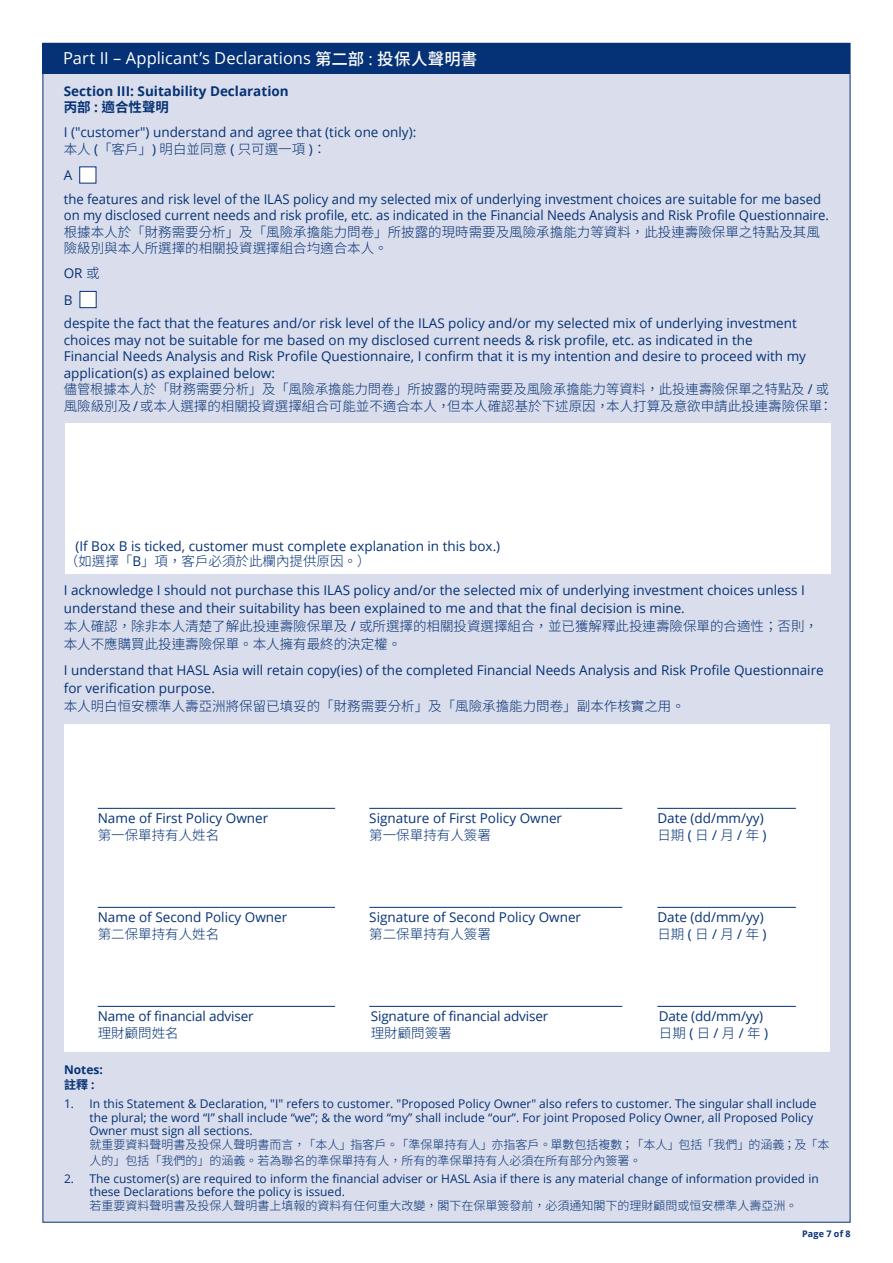
<style>
.page{position:relative;width:893px;height:1263px;background:#fff}
.page>*{position:absolute;margin:0;border:0;box-sizing:border-box;transform-origin:0 0}
.t1{font:16.5px "Open Sans";color:#fff}
.t2{font:13.5px/16.5px "Open Sans";color:#053276}
.t3{font:300 13.5px/16.5px "Noto Sans CJ Ktc";color:#053276}
.t4{font:700 13.5px "Open Sans";color:#053276}
.t5{font:700 13.5px "Noto Sans CJ Ktc";color:#053276}
.t6{font:12px/13.5px "Open Sans";color:#053276}
.t7{font:300 12px/15.8px "Noto Sans CJ Ktc";color:#053276}
.t8{font:700 12px "Open Sans";color:#053276}
.t9{font:700 12px "Noto Sans CJ Ktc";color:#053276}
.t10{font:700 9px "Open Sans";letter-spacing:.02em;color:#053276}
.s1{font-family:"Noto Sans CJ Ktc";font-weight:500}
.s2{font-family:"Open Sans"}
.s3{font-family:"Open Sans";font-weight:400}
.s4{font-family:"Noto Sans CJ Ktc";font-weight:300}
</style>
<div class="page">
<div style="left:43px;top:43px;width:807px;height:1179px;background:#daddeb"></div>
<div style="left:43px;top:43px;width:807px;height:31px;background:#053276"></div>
<div style="left:65px;top:724px;width:765px;height:327px;background:#fff"></div>
<div style="left:65px;top:423px;width:765px;height:151px;background:#fff"></div>
<div style="left:79px;top:166px;width:17px;height:17px;background:#fff"></div>
<div style="left:80px;top:291px;width:17px;height:17px;background:#fff;border:1px solid #053276"></div>
<hr style="left:98px;top:808px;width:237px;height:1px;background:#053276">
<hr style="left:369px;top:808px;width:253px;height:1px;background:#053276">
<hr style="left:657px;top:808px;width:139px;height:1px;background:#053276">
<hr style="left:98px;top:907px;width:237px;height:1px;background:#053276">
<hr style="left:369px;top:907px;width:253px;height:1px;background:#053276">
<hr style="left:657px;top:907px;width:139px;height:1px;background:#053276">
<hr style="left:98px;top:1006px;width:237px;height:1px;background:#053276">
<hr style="left:369px;top:1006px;width:253px;height:1px;background:#053276">
<hr style="left:657px;top:1006px;width:139px;height:1px;background:#053276">
<p class="t1" style="left:63px;top:47px;width:416px">Part II – Applicant’s Declarations <span class="s1">第二部</span> : <span class="s1">投保人聲明書</span></p>
<p class="t4" style="left:64px;top:81px;width:226px">Section III: Suitability Declaration</p>
<p class="t5" style="left:64px;top:100px;width:107px">丙部 <span class="s2">:</span> 適合性聲明</p>
<p class="t2" style="left:64px;top:124px;width:354px">I ("customer") understand and agree that (tick one only):</p>
<p class="t3" style="left:64px;top:141px;width:264px">本人 <span class="s3">(</span>「客戶」<span class="s3">)</span> 明白並同意 <span class="s3">(</span> 只可選一項 <span class="s3">)</span>：</p>
<p class="t2" style="left:64px;top:163px;width:759px;line-height:23.5px">A<br>the features and risk level of the ILAS policy and my selected mix of underlying investment choices are suitable for me based</p>
<p class="t2" style="left:64px;top:207px;width:767px">on my disclosed current needs and risk profile, etc. as indicated in the Financial Needs Analysis and Risk Profile Questionnaire.</p>
<p class="t3" style="left:64px;top:224px;width:758px">根據本人於「財務需要分析」及「風險承擔能力問卷」所披露的現時需要及風險承擔能力等資料，此投連壽險保單之特點及其風險級別與本人所選擇的相關投資選擇組合均適合本人。</p>
<p class="t2" style="left:64px;top:260px;width:37px;line-height:26.5px">OR <span class="s4">或<br></span>B</p>
<p class="t2" style="left:64px;top:315px;width:744px">despite the fact that the features and/or risk level of the ILAS policy and/or my selected mix of underlying investment choices may not be suitable for me based on my disclosed current needs &amp; risk profile, etc. as indicated in the Financial Needs Analysis and Risk Profile Questionnaire, I confirm that it is my intention and desire to proceed with my application(s) as explained below:</p>
<p class="t3" style="left:64px;top:381px;width:770px">儘管根據本人於「財務需要分析」及「風險承擔能力問卷」所披露的現時需要及風險承擔能力等資料，此投連壽險保單之特點及 <span class="s3">/</span> 或風險級別及<span class="s3">/</span>或本人選擇的相關投資選擇組合可能並不適合本人，但本人確認基於下述原因，本人打算及意欲申請此投連壽險保單：</p>
<p class="t2" style="left:75px;top:537px;width:426px">(If Box B is ticked, customer must complete explanation in this box.)</p>
<p class="t3" style="left:65px;top:553px;width:307px">（如選擇「<span class="s3">B</span>」項，客戶必須於此欄內提供原因。）</p>
<p class="t2" style="left:64px;top:581px;width:743px;line-height:18px">I acknowledge I should not purchase this ILAS policy and/or the selected mix of underlying investment choices unless I understand these and their suitability has been explained to me and that the final decision is mine.</p>
<p class="t3" style="left:64px;top:617px;width:756px;line-height:18px">本人確認，除非本人清楚了解此投連壽險保單及 <span class="s3">/</span> 或所選擇的相關投資選擇組合，並已獲解釋此投連壽險保單的合適性；否則，本人不應購買此投連壽險保單。本人擁有最終的決定權。</p>
<p class="t2" style="left:64px;top:661px;width:761px;line-height:18px">I understand that HASL Asia will retain copy(ies) of the completed Financial Needs Analysis and Risk Profile Questionnaire for verification purpose.</p>
<p class="t3" style="left:64px;top:698px;width:622px">本人明白恒安標準人壽亞洲將保留已填妥的「財務需要分析」及「風險承擔能力問卷」副本作核實之用。</p>
<p class="t2" style="left:98px;top:810px;width:172px">Name of First Policy Owner</p>
<p class="t2" style="left:369px;top:810px;width:194px">Signature of First Policy Owner</p>
<p class="t2" style="left:657px;top:810px;width:108px">Date (dd/mm/yy)</p>
<p class="t3" style="left:98px;top:827px;width:123px">第一保單持有人姓名</p>
<p class="t3" style="left:369px;top:827px;width:123px">第一保單持有人簽署</p>
<p class="t3" style="left:657px;top:827px;width:111px">日期<span class="s3">(</span>日<span class="s3">/</span>月<span class="s3">/</span>年<span class="s3">)</span></p>
<p class="t2" style="left:98px;top:909px;width:191px">Name of Second Policy Owner</p>
<p class="t2" style="left:369px;top:909px;width:213px">Signature of Second Policy Owner</p>
<p class="t2" style="left:657px;top:909px;width:108px">Date (dd/mm/yy)</p>
<p class="t3" style="left:98px;top:926px;width:123px">第二保單持有人姓名</p>
<p class="t3" style="left:369px;top:926px;width:123px">第二保單持有人簽署</p>
<p class="t3" style="left:657px;top:926px;width:111px">日期<span class="s3">(</span>日<span class="s3">/</span>月<span class="s3">/</span>年<span class="s3">)</span></p>
<p class="t2" style="left:98px;top:1008px;width:157px">Name of financial adviser</p>
<p class="t2" style="left:371px;top:1008px;width:179px">Signature of financial adviser</p>
<p class="t2" style="left:659px;top:1008px;width:106px">Date (dd/mm/yy)</p>
<p class="t3" style="left:98px;top:1025px;width:82px">理財顧問姓名</p>
<p class="t3" style="left:371px;top:1025px;width:82px">理財顧問簽署</p>
<p class="t3" style="left:659px;top:1025px;width:111px">日期<span class="s3">(</span>日<span class="s3">/</span>月<span class="s3">/</span>年<span class="s3">)</span></p>
<p class="t8" style="left:64px;top:1061px;width:40px">Notes:</p>
<p class="t9" style="left:64px;top:1077px;width:32px">註釋 <span class="s2">:</span></p>
<p class="t6" style="left:90px;top:1097px;width:728px;text-indent:-26px">1. In this Statement &amp; Declaration, "I" refers to customer. "Proposed Policy Owner" also refers to customer. The singular shall include the plural; the word “I” shall include “we”; &amp; the word “my” shall include “our”. For joint Proposed Policy Owner, all Proposed Policy<br>Owner must sign all sections.</p>
<p class="t7" style="left:90px;top:1137px;width:741px">就重要資料聲明書及投保人聲明書而言，「本人」指客戶。「準保單持有人」亦指客戶。單數包括複數；「本人」包括「我們」的涵義；及「本人的」包括「我們的」的涵義。若為聯名的準保單持有人，所有的準保單持有人必須在所有部分內簽署。</p>
<p class="t6" style="left:90px;top:1171px;width:731px;text-indent:-26px">2. The customer(s) are required to inform the financial adviser or HASL Asia if there is any material change of information provided in these Declarations before the policy is issued.</p>
<p class="t7" style="left:90px;top:1198px;width:709px">若重要資料聲明書及投保人聲明書上填報的資料有任何重大改變，閣下在保單簽發前，必須通知閣下的理財顧問或恒安標準人壽亞洲。</p>
<p class="t10" style="left:802px;top:1227px;width:50px">Page 7 of 8</p>
</div>
